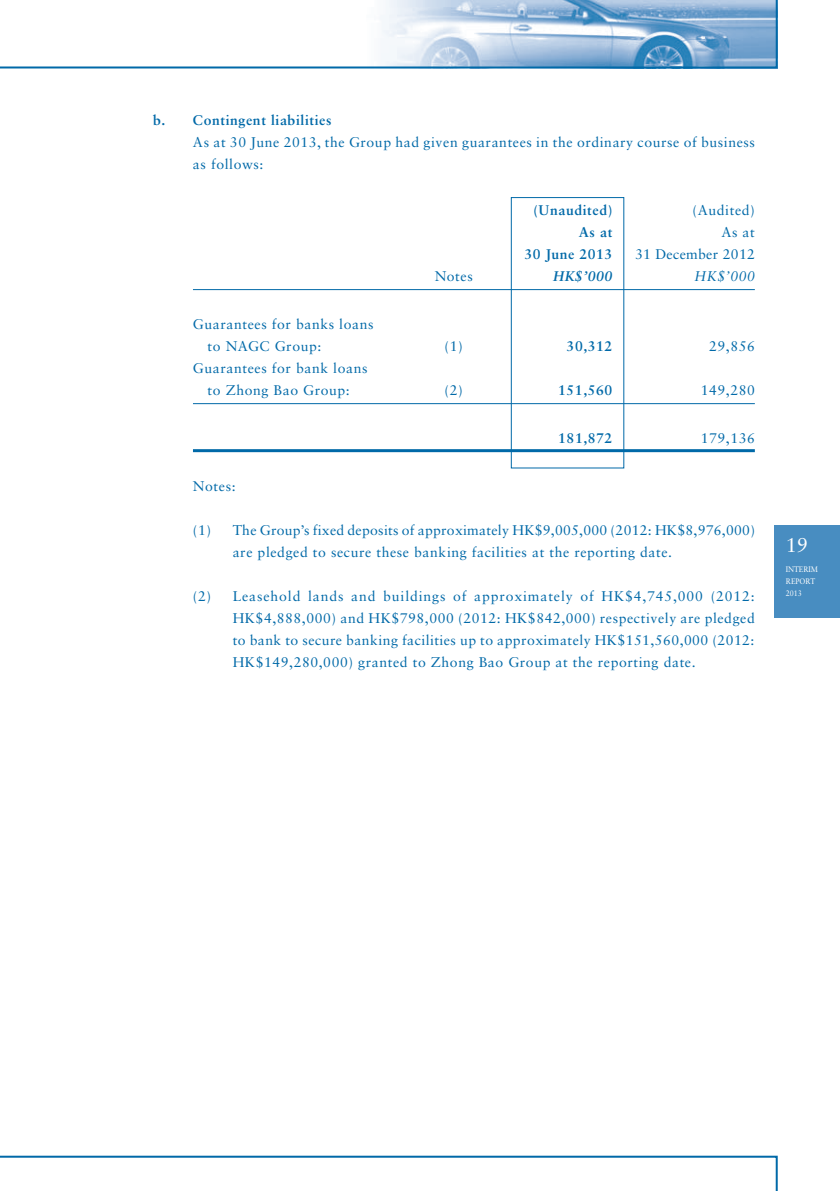
<style>
.page{position:relative;width:840px;height:1191px;background:#fff}
.page>*{position:absolute;margin:0;border:0;box-sizing:border-box;transform-origin:0 0}
.t1{font:20px "Sabon LT Std";color:#fff}
.t2{font:14px/22px "Sabon LT Std";letter-spacing:.04em;color:#0069a8}
.t3{font:700 14px "Sabon LT Std";letter-spacing:.04em;color:#0069a8}
.t4{font:14px "Sabon LT Std";letter-spacing:.02em;color:#0069a8}
.t5{font:italic 700 14px "Sabon LT Std";color:#0069a8}
.t6{font:italic 14px "Sabon LT Std";color:#0069a8}
.t7{font:8px/12px "Sabon LT Std";color:#fff;scale:.9 1}
</style>
<div class="page">
<div style="left:773px;top:525px;width:66px;height:93px;background:#488dc1"></div>
<svg style="left:0;top:1155px;width:777px;height:36px"></svg>
<svg style="left:0;top:0;width:777px;height:68px"></svg>
<hr style="left:193px;top:289px;width:561px;height:1px;background:#0069a8">
<hr style="left:193px;top:403px;width:561px;height:1px;background:#0069a8">
<hr style="left:193px;top:449px;width:561px;height:3px;background:#0069a8">
<div style="left:510px;top:197px;width:114px;height:271px;border:1px solid #0069a8"></div>
<p class="t3" style="left:153px;top:111px;width:180px">b. Contingent liabilities</p>
<p class="t2" style="left:193px;top:131px;width:563px">As at 30 June 2013, the Group had given guarantees in the ordinary course of business as follows:</p>
<p class="t3" style="left:533px;top:201px;width:81px">(Unaudited)</p>
<p class="t2" style="left:692px;top:199px;width:64px">(Audited)</p>
<p class="t3" style="left:578px;top:223px;width:35px">As at</p>
<p class="t2" style="left:721px;top:221px;width:35px">As at</p>
<p class="t3" style="left:524px;top:245px;width:89px">30 June 2013</p>
<p class="t4" style="left:634px;top:246px;width:121px">31 December 2012</p>
<p class="t2" style="left:434px;top:265px;width:40px">Notes</p>
<p class="t5" style="left:552px;top:268px;width:61px">HK$’000</p>
<p class="t6" style="left:694px;top:268px;width:62px">HK$’000</p>
<p class="t2" style="left:207px;top:313px;width:167px;text-indent:-15px">Guarantees for banks loans to NAGC Group:</p>
<p class="t2" style="left:444px;top:335px;width:20px">(1)</p>
<p class="t3" style="left:566px;top:337px;width:47px">30,312</p>
<p class="t2" style="left:708px;top:335px;width:47px">29,856</p>
<p class="t2" style="left:193px;top:357px;width:176px;text-align:center">Guarantees for bank loans to Zhong Bao Group:</p>
<p class="t2" style="left:444px;top:379px;width:20px">(2)</p>
<p class="t3" style="left:558px;top:381px;width:56px">151,560</p>
<p class="t2" style="left:700px;top:379px;width:56px">149,280</p>
<p class="t3" style="left:558px;top:429px;width:56px">181,872</p>
<p class="t2" style="left:700px;top:427px;width:56px">179,136</p>
<p class="t2" style="left:193px;top:475px;width:44px">Notes:</p>
<p class="t2" style="left:232px;top:519px;width:523px;text-indent:-40px">(1) The Group’s fixed deposits of approximately HK$9,005,000 (2012: HK$8,976,000) are pledged to secure these banking facilities at the reporting date.</p>
<p class="t2" style="left:232px;top:585px;width:523px;text-align:justify;text-indent:-40px">(2) Leasehold lands and buildings of approximately of HK$4,745,000 (2012:<br>HK$4,888,000) and HK$798,000 (2012: HK$842,000) respectively are pledged to bank to secure banking facilities up to approximately HK$151,560,000 (2012:<br>HK$149,280,000) granted to Zhong Bao Group at the reporting date.</p>
<h1 class="t1" style="left:785px;top:533px;width:24px">19</h1>
<p class="t7" style="left:785px;top:563px;width:37px">INTERIM<br>REPORT<br>2013</p>
</div>
